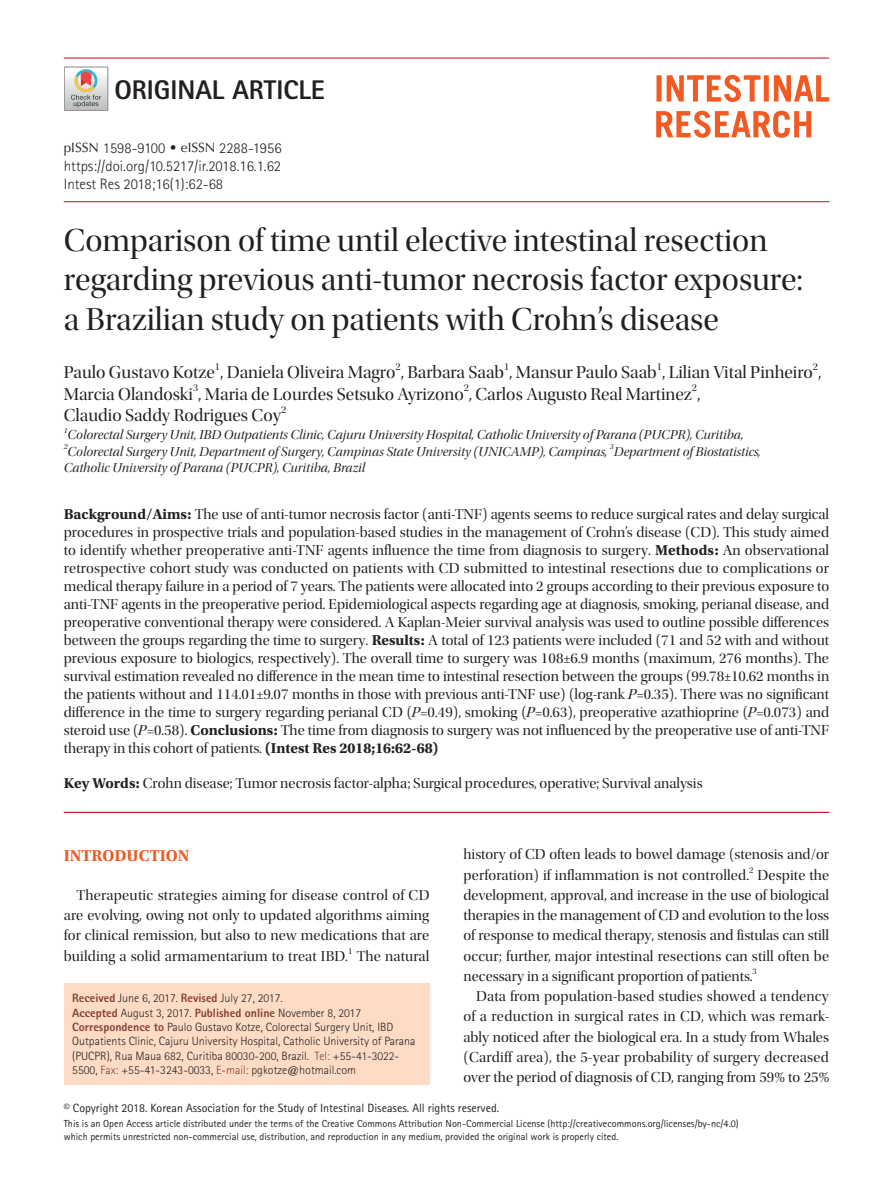
<style>
.page{position:relative;width:893px;height:1191px;background:#fff}
.page>*{position:absolute;margin:0;border:0;box-sizing:border-box;transform-origin:0 0}
.t1{font:33px/39.6px "Utopia Std Disp";color:#231f20}
.t2{font:800 27px "Rotis Sans Serif Std";color:#231f20}
.t3{font:18px "Utopia Std Disp";color:#231f20}
.t4{font:700 16.5px "Utopia Std";color:#f15a22}
.t5{font:15px/20.2px "Utopia Std Disp";color:#231f20;text-align:justify}
.t6{font:300 15px/18px "Rotis Sans Serif Std";color:#231f20;text-align:justify}
.t7{font:13.5px "Utopia Std Disp It";color:#231f20}
.t8{font:300 12px/14.4px "Rotis Sans Serif Std";color:#231f20}
.t9{font:12px "Rotis Sans Serif Std";color:#231f20}
.t10{font:10.5px "Utopia Std Disp";color:#231f20}
.t11{font:10.2px/12.3px "Rotis Sans Serif Std";color:#231f20}
.t12{font:8.7px "Utopia Std Disp";color:#231f20}
.t13{font:7.8px "Utopia Std Disp It";color:#231f20}
.s1{font-family:"Optima LT Std";font-weight:400;font-size:13.5px}
.s2{font-family:"Utopia Std";font-weight:700}
.s3{font-style:italic}
.s4{font-weight:800;color:#843e2f}
.s5{color:#843e2f}
</style>
<div class="page">
<hr style="left:64px;top:58px;width:765px;height:1px;background:#b51218">
<hr style="left:64px;top:201px;width:765px;height:1px;background:#b51218">
<svg style="left:656px;top:111px;width:155px;height:27px"></svg>
<svg style="left:656px;top:75px;width:173px;height:27px"></svg>
<svg style="left:64px;top:67px;width:44px;height:44px;background:#c9c4bf"></svg>
<div style="left:64px;top:983px;width:365px;height:101px;background:#fddbc5"></div>
<hr style="left:64px;top:811px;width:765px;height:2px;background:#b51218">
<h2 class="t2" style="left:114px;top:73px;width:212px">ORIGINAL ARTICLE</h2>
<p class="t6" style="left:64px;top:139px;width:219px"><span class="s1">pISSN</span> 1598-9100 <span class="s1">• eISSN</span> 2288-1956 https://doi.org/10.5217/ir.2018.16.1.62<br>Intest Res 2018;16(1):62-68</p>
<h1 class="t1" style="left:64px;top:221px;width:740px">Comparison of time until elective intestinal resection regarding previous anti-tumor necrosis factor exposure: a Brazilian study on patients with Crohn’s disease</h1>
<p class="t3" style="left:64px;top:363px;width:759px">Paulo Gustavo Kotze , Daniela Oliveira Magro , Barbara Saab , Mansur Paulo Saab , Lilian Vital Pinheiro ,</p>
<p class="t10" style="left:215px;top:361px;width:7px">1</p>
<p class="t10" style="left:395px;top:361px;width:7px">2</p>
<p class="t10" style="left:504px;top:361px;width:7px">1</p>
<p class="t10" style="left:657px;top:361px;width:7px">1</p>
<p class="t10" style="left:813px;top:361px;width:7px">2</p>
<p class="t3" style="left:64px;top:384px;width:638px">Marcia Olandoski , Maria de Lourdes Setsuko Ayrizono , Carlos Augusto Real Martinez ,</p>
<p class="t10" style="left:193px;top:382px;width:7px">3</p>
<p class="t10" style="left:464px;top:382px;width:7px">2</p>
<p class="t10" style="left:692px;top:382px;width:7px">2</p>
<p class="t3" style="left:64px;top:406px;width:219px">Claudio Saddy Rodrigues Coy</p>
<p class="t10" style="left:281px;top:404px;width:7px">2</p>
<p class="t13" style="left:64px;top:426px;width:5px">1</p>
<p class="t7" style="left:68px;top:428px;width:677px">Colorectal Surgery Unit, IBD Outpatients Clinic, Cajuru University Hospital, Catholic University of Parana (PUCPR), Curitiba,</p>
<p class="t13" style="left:64px;top:442px;width:5px">2</p>
<p class="t7" style="left:68px;top:444px;width:541px">Colorectal Surgery Unit, Department of Surgery, Campinas State University (UNICAMP), Campinas,</p>
<p class="t13" style="left:610px;top:442px;width:5px">3</p>
<p class="t7" style="left:614px;top:444px;width:148px">Department of Biostatistics,</p>
<p class="t7" style="left:64px;top:460px;width:303px">Catholic University of Parana (PUCPR), Curitiba, Brazil</p>
<p class="t5" style="left:64px;top:505px;width:767px;line-height:18px"><span class="s2">Background/Aims:</span> The use of anti-tumor necrosis factor (anti-TNF) agents seems to reduce surgical rates and delay surgical procedures in prospective trials and population-based studies in the management of Crohn’s disease (CD). This study aimed to identify whether preoperative anti-TNF agents influence the time from diagnosis to surgery. <span class="s2">Methods:</span> An observational retrospective cohort study was conducted on patients with CD submitted to intestinal resections due to complications or medical therapy failure in a period of 7 years. The patients were allocated into 2 groups according to their previous exposure to anti-TNF agents in the preoperative period. Epidemiological aspects regarding age at diagnosis, smoking, perianal disease, and preoperative conventional therapy were considered. A Kaplan-Meier survival analysis was used to outline possible differences between the groups regarding the time to surgery. <span class="s2">Results:</span> A total of 123 patients were included (71 and 52 with and without previous exposure to biologics, respectively). The overall time to surgery was 108±6.9 months (maximum, 276 months). The survival estimation revealed no difference in the mean time to intestinal resection between the groups (99.78±10.62 months in the patients without and 114.01±9.07 months in those with previous anti-TNF use) (log-rank <span class="s3">P</span>=0.35). There was no significant difference in the time to surgery regarding perianal CD (<span class="s3">P</span>=0.49), smoking (<span class="s3">P</span>=0.63), preoperative azathioprine (<span class="s3">P</span>=0.073) and steroid use (<span class="s3">P</span>=0.58). <span class="s2">Conclusions:</span> The time from diagnosis to surgery was not influenced by the preoperative use of anti-TNF therapy in this cohort of patients. <span class="s2">(Intest Res 2018;16:62-68)</span></p>
<p class="t5" style="left:64px;top:773px;width:640px"><span class="s2">Key Words:</span> Crohn disease; Tumor necrosis factor-alpha; Surgical procedures, operative; Survival analysis</p>
<p class="t4" style="left:64px;top:845px;width:127px">INTRODUCTION</p>
<p class="t5" style="left:64px;top:885px;width:367px;text-indent:13px">Therapeutic strategies aiming for disease control of CD are evolving, owing not only to updated algorithms aiming for clinical remission, but also to new medications that are building a solid armamentarium to treat IBD.</p>
<p class="t12" style="left:348px;top:946px;width:6px">1</p>
<p class="t5" style="left:357px;top:946px;width:74px">The natural</p>
<p class="t8" style="left:72px;top:991px;width:345px"><span class="s4">Received</span> June 6, 2017. <span class="s4">Revised</span> July 27, 2017.<br><span class="s4">Accepted</span> August 3, 2017. <span class="s4">Published online</span> November 8, 2017<br><span class="s4">Correspondence to</span> Paulo Gustavo Kotze, Colorectal Surgery Unit, IBD Outpatients Clinic, Cajuru University Hospital, Catholic University of Parana (PUCPR), Rua Maua 682, Curitiba 80030-200, Brazil. <span class="s5">Tel:</span> +55-41-3022- 5500, <span class="s5">Fax:</span> +55-41-3243-0033, <span class="s5">E-mail:</span> pgkotze@hotmail.com</p>
<p class="t5" style="left:463px;top:844px;width:367px">history of CD often leads to bowel damage (stenosis and/or perforation) if inflammation is not controlled.</p>
<p class="t12" style="left:749px;top:865px;width:6px">2</p>
<p class="t5" style="left:463px;top:865px;width:367px;text-indent:294px">Despite the development, approval, and increase in the use of biological therapies in the management of CD and evolution to the loss of response to medical therapy, stenosis and fistulas can still occur; further, major intestinal resections can still often be necessary in a significant proportion of patients.</p>
<p class="t12" style="left:752px;top:966px;width:6px">3</p>
<p class="t5" style="left:463px;top:986px;width:367px;text-indent:13px">Data from population-based studies showed a tendency of a reduction in surgical rates in CD, which was remark&shy;ably noticed after the biological era. In a study from Whales (Cardiff area), the 5-year probability of surgery decreased over the period of diagnosis of CD, ranging from 59% to 25%</p>
<p class="t9" style="left:64px;top:1101px;width:437px">© Copyright 2018. Korean Association for the Study of Intestinal Diseases. All rights reserved.</p>
<p class="t11" style="left:64px;top:1117px;width:676px">This is an Open Access article distributed under the terms of the Creative Commons Attribution Non-Commercial License (http://creativecommons.org/licenses/by-nc/4.0) which permits unrestricted non-commercial use, distribution, and reproduction in any medium, provided the original work is properly cited.</p>
</div>
